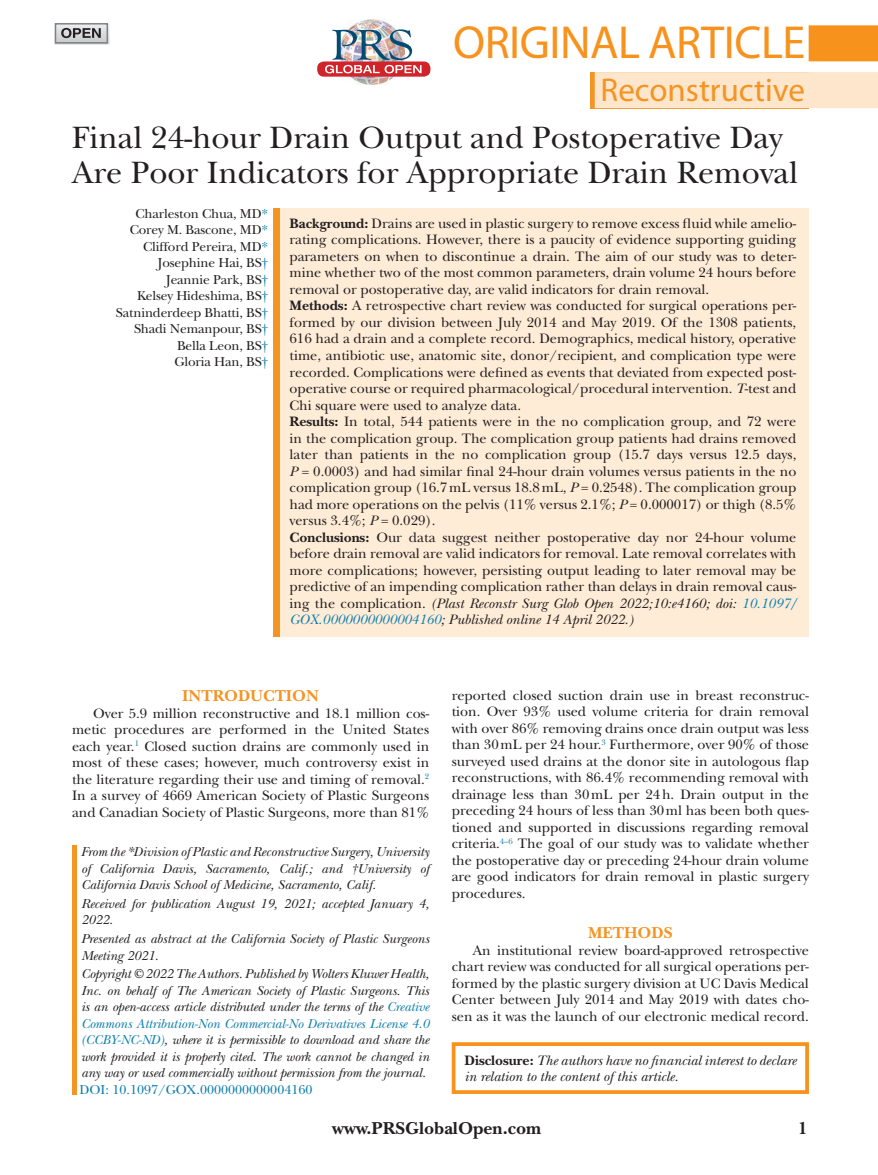
<style>
.page{position:relative;width:878px;height:1175px;background:#fff}
.page>*{position:absolute;margin:0;border:0;box-sizing:border-box;transform-origin:0 0}
.t1{font:46.5px "Myriad Pro";letter-spacing:-.01em;color:#f7931d}
.t2{font:33px "Myriad Pro";color:#f49423}
.t3{font:32.25px/34.5px "New Baskerville Std";color:#231f20}
.t4{font:700 18px "New Baskerville Std";color:#231f20}
.t5{font:700 16.5px "New Baskerville Std";color:#f49423}
.t6{font:14.25px/16.5px "New Baskerville Std";color:#231f20;text-align:justify}
.t7{font:italic 14.25px/16.5px "New Baskerville Std";color:#231f20}
.t8{font:italic 13.5px/16.5px "New Baskerville Std";color:#231f20;text-align:justify}
.t9{font:13.5px/16.5px "New Baskerville Std";letter-spacing:-.01em;color:#231f20;text-align:right}
.t10{font:13.5px "New Baskerville Std";color:#0f7eac}
.s1{color:#0f7eac}
.s2{font-weight:700}
.s3{font-style:italic}
.s4{font-style:italic;color:#0f7eac}
.s5{font-weight:700;font-style:normal}
</style>
<div class="page">
<div style="left:452px;top:1042px;width:356px;height:52px;border:4px solid #f7931d"></div>
<div style="left:594px;top:72px;width:284px;height:36px;background:#fde6cb"></div>
<hr style="left:72px;top:845px;width:4px;height:50px;background:#f49423">
<hr style="left:72px;top:895px;width:4px;height:35px;background:#f49423">
<hr style="left:72px;top:930px;width:4px;height:35px;background:#f49423">
<hr style="left:72px;top:965px;width:4px;height:118px;background:#f49423">
<hr style="left:72px;top:1081px;width:4px;height:13px;background:#f49423">
<div style="left:274px;top:126px;width:534px;height:511px;background:#feecd7"></div>
<div style="left:274px;top:205px;width:6px;height:93px;background:#f49423"></div>
<div style="left:274px;top:288px;width:6px;height:126px;background:#f49423"></div>
<div style="left:274px;top:403px;width:6px;height:126px;background:#f49423"></div>
<div style="left:274px;top:519px;width:6px;height:118px;background:#f49423"></div>
<div style="left:72px;top:126px;width:736px;height:82px;background:#fff"></div>
<img style="left:54px;top:23px;width:55px;height:22px">
<div style="left:55px;top:23px;width:53px;height:21px;border:2px solid #808285"></div>
<svg style="left:61px;top:28px;width:40px;height:10px"></svg>
<div style="left:808px;top:25px;width:70px;height:36px;background:#f7931d"></div>
<img style="left:348px;top:20px;width:48px;height:64px">
<svg style="left:317px;top:61px;width:113px;height:16px"></svg>
<img style="left:325px;top:29px;width:96px;height:44px">
<h1 class="t1" style="left:453px;top:14px;width:354px">Original Article</h1>
<h2 class="t2" style="left:600px;top:69px;width:206px">Reconstructive</h2>
<h3 class="t3" style="left:72px;top:121px;width:727px">Final 24-hour Drain Output and Postoperative Day<br>Are Poor Indicators for Appropriate Drain Removal</h3>
<p class="t9" style="left:116px;top:205px;width:154px">Charleston Chua, MD<span class="s1">*<br></span>Corey M. Bascone, MD<span class="s1">*<br></span>Clifford Pereira, MD<span class="s1">*<br></span>Josephine Hai, BS<span class="s1">†<br></span>Jeannie Park, BS<span class="s1">†<br></span>Kelsey Hideshima, BS<span class="s1">†<br></span>Satninderdeep Bhatti, BS<span class="s1">†<br></span>Shadi Nemanpour, BS<span class="s1">†<br></span>Bella Leon, BS<span class="s1">†<br></span>Gloria Han, BS<span class="s1">†</span></p>
<p class="t6" style="left:289px;top:215px;width:508px;text-align:left"><span class="s2">Background:</span> Drains are used in plastic surgery to remove excess fluid while amelio&shy;rating complications. However, there is a paucity of evidence supporting guiding parameters on when to discontinue a drain. The aim of our study was to deter&shy;mine whether two of the most common parameters, drain volume 24 hours before removal or postoperative day, are valid indicators for drain removal.<br><span class="s2">Methods:</span> A retrospective chart review was conducted for surgical operations per&shy;formed by our division between July 2014 and May 2019. Of the 1308 patients, 616 had a drain and a complete record. Demographics, medical history, operative time, antibiotic use, anatomic site, donor/recipient, and complication type were recorded. Complications were defined as events that deviated from expected post&shy;operative course or required pharmacological/procedural intervention. <span class="s3">T</span>-test and Chi square were used to analyze data.<br><span class="s2">Results:</span> In total, 544 patients were in the no complication group, and 72 were in the complication group. The complication group patients had drains removed later than patients in the no complication group (15.7 days versus 12.5 days, <span class="s3">P</span> = 0.0003) and had similar final 24-hour drain volumes versus patients in the no complication group (16.7mL versus 18.8mL, <span class="s3">P</span> = 0.2548). The complication group had more operations on the pelvis (11% versus 2.1%; <span class="s3">P</span> = 0.000017) or thigh (8.5% versus 3.4%; <span class="s3">P</span> = 0.029).<br><span class="s2">Conclusions:</span> Our data suggest neither postoperative day nor 24-hour volume before drain removal are valid indicators for removal. Late removal correlates with more complications; however, persisting output leading to later removal may be predictive of an impending complication rather than delays in drain removal caus&shy;ing the complication. <span class="s3">(Plast Reconstr Surg Glob Open 2022;10:e4160; doi:</span> <span class="s4">10.1097/ GOX.0000000000004160</span><span class="s3">; Published online 14 April 2022.)</span></p>
<p class="t5" style="left:182px;top:686px;width:138px">INTRODUCTION</p>
<p class="t6" style="left:72px;top:705px;width:359px;text-indent:21px">Over 5.9 million reconstructive and 18.1 million cos&shy;metic procedures are performed in the United States each year.<sup>1</sup> Closed suction drains are commonly used in most of these cases; however, much controversy exist in the literature regarding their use and timing of removal.<sup>2<br></sup>In a survey of 4669 American Society of Plastic Surgeons and Canadian Society of Plastic Surgeons, more than 81%</p>
<p class="t8" style="left:81px;top:843px;width:350px">From the *Division of Plastic and Reconstructive Surgery, University of California Davis, Sacramento, Calif.; and †University of California Davis School of Medicine, Sacramento, Calif.</p>
<p class="t8" style="left:81px;top:895px;width:350px">Received for publication August 19, 2021; accepted January 4,<br>2022.</p>
<p class="t8" style="left:81px;top:930px;width:350px">Presented as abstract at the California Society of Plastic Surgeons<br>Meeting 2021.</p>
<p class="t8" style="left:81px;top:965px;width:350px">Copyright © 2022 The Authors. Published by Wolters Kluwer Health, Inc. on behalf of The American Society of Plastic Surgeons. This is an open-access article distributed under the terms of the <span class="s1">Creative Commons Attribution-Non Commercial-No Derivatives License 4.0 (CCBY-NC-ND)</span>, where it is permissible to download and share the work provided it is properly cited. The work cannot be changed in any way or used commercially without permission from the journal.</p>
<p class="t10" style="left:80px;top:1081px;width:234px">DOI: 10.1097/GOX.0000000000004160</p>
<p class="t6" style="left:451px;top:687px;width:359px">reported closed suction drain use in breast reconstruc&shy;tion. Over 93% used volume criteria for drain removal with over 86% removing drains once drain output was less than 30mL per 24 hour.<sup>3</sup> Furthermore, over 90% of those surveyed used drains at the donor site in autologous flap reconstructions, with 86.4% recommending removal with drainage less than 30mL per 24h. Drain output in the preceding 24 hours of less than 30ml has been both ques&shy;tioned and supported in discussions regarding removal criteria.<sup>4–6</sup> The goal of our study was to validate whether the postoperative day or preceding 24-hour drain volume are good indicators for drain removal in plastic surgery procedures.</p>
<p class="t5" style="left:588px;top:923px;width:86px">METHODS</p>
<p class="t6" style="left:451px;top:942px;width:359px;text-indent:21px">An institutional review board-approved retrospective chart review was conducted for all surgical operations per&shy;formed by the plastic surgery division at UC Davis Medical Center between July 2014 and May 2019 with dates cho&shy;sen as it was the launch of our electronic medical record.</p>
<p class="t7" style="left:464px;top:1051px;width:333px"><span class="s5">Disclosure:</span> The authors have no financial interest to declare in relation to the content of this article.</p>
<p class="t4" style="left:332px;top:1118px;width:210px">www.PRSGlobalOpen.com</p>
<p class="t4" style="left:798px;top:1118px;width:11px">1</p>
</div>
